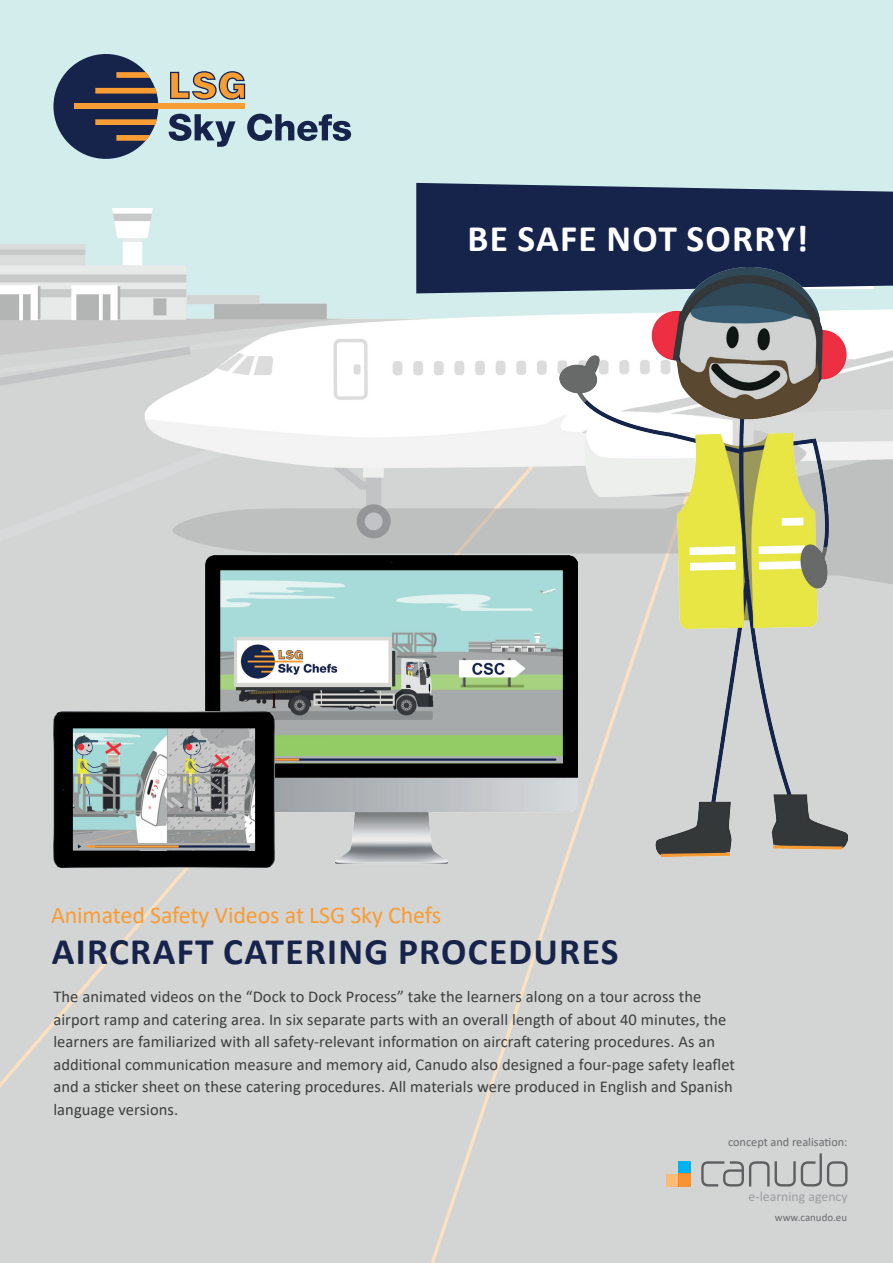
<style>
.page{position:relative;width:893px;height:1263px;background:#fff}
.page>*{position:absolute;margin:0;border:0;box-sizing:border-box;transform-origin:0 0}
.t1{font:700 37.5px "Calibri";letter-spacing:.035em;color:#16244c}
.t2{font:700 37.5px "Calibri";letter-spacing:.035em;color:#fff}
.t3{font:24px "Calibri";letter-spacing:-.005em;color:#f89d33}
.t4{font:16.5px/22.5px "Calibri";letter-spacing:.005em;color:#3e3e3f}
.t5{font:13.8px "Calibri";color:#9d9fa2}
.t6{font:12.3px "Calibri";color:#6c6d70}
.t7{font:10.95px "Calibri";color:#6c6d70}
</style>
<div class="page">
<img style="left:0;top:0;width:893px;height:1263px">
<svg style="left:701px;top:1153px;width:147px;height:33px;background:#bcbcbd"></svg>
<div style="left:666px;top:1174px;width:12px;height:12px;background:#fcbb74"></div>
<div style="left:678px;top:1174px;width:13px;height:12px;background:#f79332"></div>
<svg style="left:678px;top:1161px;width:13px;height:13px"></svg>
<div style="left:416px;top:183px;width:477px;height:110px;background:#16244c"></div>
<img style="left:560px;top:268px;width:288px;height:589px">
<img style="left:206px;top:556px;width:372px;height:331px">
<div style="left:226px;top:756px;width:336px;height:7px;background:#acb0b0"></div>
<hr style="left:248px;top:758px;width:307px;height:3px;background:#16244c">
<hr style="left:225px;top:758px;width:73px;height:3px;background:#f89d33">
<img style="left:53px;top:711px;width:222px;height:156px">
<div style="left:73px;top:843px;width:182px;height:7px;background:#acb0b0"></div>
<hr style="left:95px;top:845px;width:154px;height:3px;background:#16244c">
<hr style="left:87px;top:845px;width:91px;height:3px;background:#f89d33">
<div style="left:53px;top:54px;width:105px;height:105px;background:#16244c;border-radius:50%"></div>
<svg style="left:170px;top:71px;width:75px;height:29px;background:#b8a07e"></svg>
<svg style="left:169px;top:114px;width:182px;height:33px;background:#899ead"></svg>
<div style="left:74px;top:104px;width:171px;height:5px;background:#f89d33"></div>
<svg style="left:116px;top:72px;width:34px;height:6px"></svg>
<svg style="left:95px;top:88px;width:62px;height:6px"></svg>
<svg style="left:95px;top:119px;width:62px;height:6px"></svg>
<svg style="left:116px;top:135px;width:34px;height:6px"></svg>
<h1 class="t2" style="left:467px;top:212px;width:343px">BE SAFE NOT SORRY!</h1>
<h2 class="t3" style="left:51px;top:898px;width:392px">Animated Safety Videos at LSG Sky Chefs</h2>
<h1 class="t1" style="left:52px;top:925px;width:568px">AIRCRAFT CATERING PROCEDURES</h1>
<p class="t4" style="left:53px;top:985px;width:683px">The animated videos on the “Dock to Dock Process” take the learners along on a tour across the airport ramp and catering area. In six separate parts with an overall length of about 40 minutes, the learners are familiarized with all safety-relevant information on aircraft catering procedures. As an additional communication measure and memory aid, Canudo also designed a four-page safety leaflet and a sticker sheet on these catering procedures. All materials were produced in English and Spanish language versions.</p>
<p class="t6" style="left:728px;top:1133px;width:121px">concept and realisation:</p>
<p class="t5" style="left:749px;top:1187px;width:101px">e-learning agency</p>
<p class="t7" style="left:775px;top:1210px;width:74px">www.canudo.eu</p>
</div>
